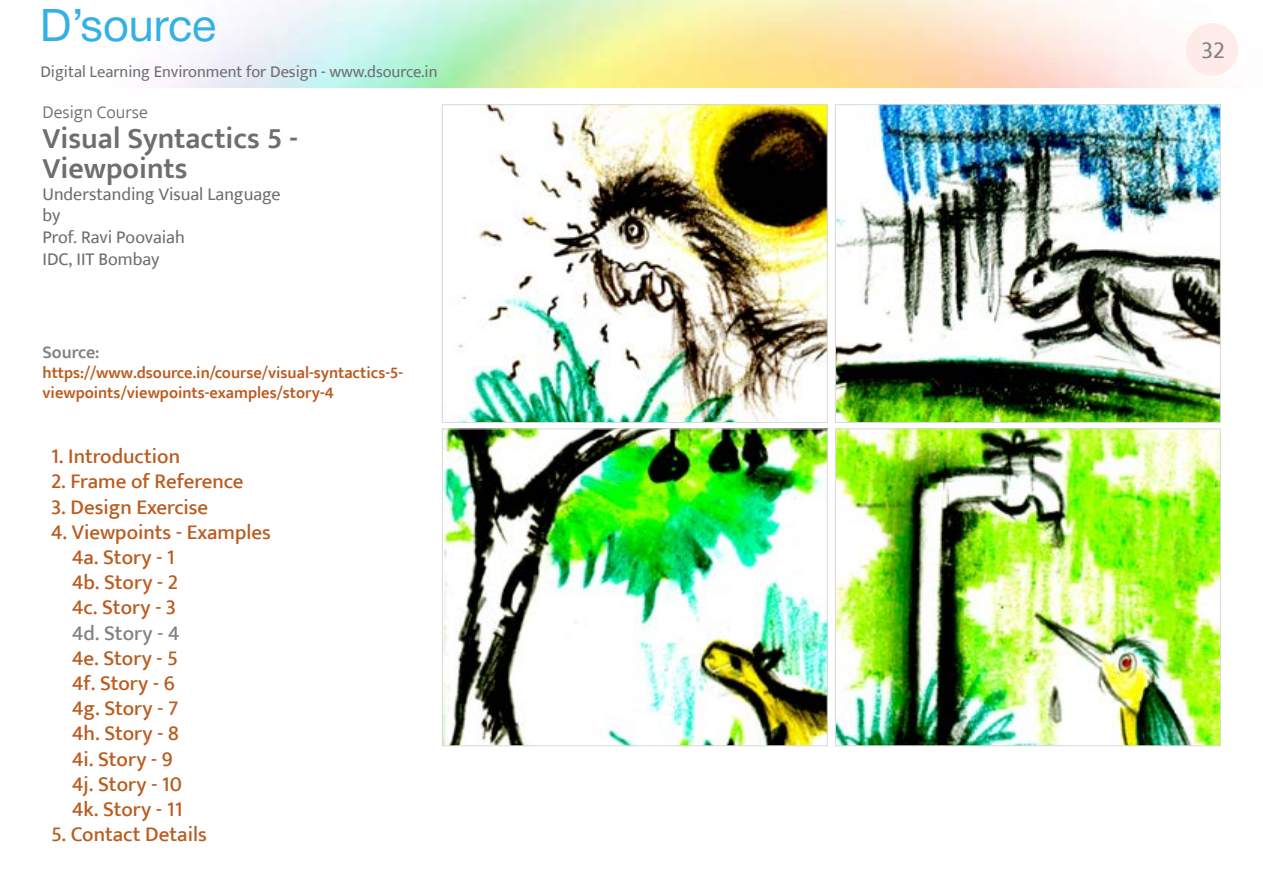
<style>
.page{position:relative;width:1263px;height:893px;background:#fff}
.page>*{position:absolute;margin:0;border:0;box-sizing:border-box;transform-origin:0 0}
.t1{font:45px "Helvetica Neue";color:#33b0e5}
.t2{font:600 30px/30px "Ek Mukta";color:#6d6e71}
.t3{font:24px "Ek Mukta";color:#808285}
.t4{font:500 21px/25.2px "Ek Mukta";color:#ba5c20}
.t5{font:500 21px "Ek Mukta";color:#808285}
.t6{font:18px/21.6px "Ek Mukta";color:#6d6e71}
.t7{font:300 18px "Ek Mukta";color:#6d6e71}
.t8{font:600 18px "Ek Mukta";color:#808285}
.t9{font:600 16.5px/19.8px "Ek Mukta";color:#bb5c20}
.t10{font:16.5px "Ek Mukta";color:#6d6e71}
</style>
<div class="page">
<div style="left:1186px;top:23px;width:52px;height:52px;background:#feebea;border-radius:50%"></div>
<img style="left:837px;top:107px;width:381px;height:314px">
<div style="left:835px;top:105px;width:385px;height:318px;border:1px solid #d9d9d9"></div>
<img style="left:457px;top:107px;width:368px;height:314px">
<div style="left:442px;top:105px;width:385px;height:318px;border:1px solid #d9d9d9"></div>
<img style="left:837px;top:431px;width:381px;height:313px">
<div style="left:835px;top:429px;width:385px;height:317px;border:1px solid #d9d9d9"></div>
<img style="left:444px;top:431px;width:381px;height:313px">
<div style="left:442px;top:429px;width:385px;height:317px;border:1px solid #d9d9d9"></div>
<h1 class="t1" style="left:40px;top:-7px;width:178px">D’source</h1>
<p class="t10" style="left:40px;top:62px;width:399px">Digital Learning Environment for Design - www.dsource.in</p>
<p class="t7" style="left:43px;top:101px;width:107px">Design Course</p>
<h2 class="t2" style="left:43px;top:123px;width:257px">Visual Syntactics 5 -<br>Viewpoints</h2>
<p class="t6" style="left:43px;top:183px;width:240px">Understanding Visual Language by<br>Prof. Ravi Poovaiah<br>IDC, IIT Bombay</p>
<p class="t8" style="left:43px;top:342px;width:59px">Source:</p>
<p class="t9" style="left:43px;top:363px;width:362px">https://www.dsource.in/course/visual-syntactics-5- viewpoints/viewpoints-examples/story-4</p>
<p class="t4" style="left:51px;top:443px;width:131px">1. Introduction</p>
<p class="t4" style="left:51px;top:469px;width:194px">2. Frame of Reference</p>
<p class="t4" style="left:51px;top:494px;width:159px">3. Design Exercise</p>
<p class="t4" style="left:72px;top:519px;width:200px;text-indent:-21px">4. Viewpoints - Examples<br>4a. Story - 1<br>4b. Story - 2<br>4c. Story - 3</p>
<p class="t5" style="left:72px;top:620px;width:109px">4d. Story - 4</p>
<p class="t4" style="left:72px;top:645px;width:112px">4e. Story - 5<br>4f. Story - 6<br>4g. Story - 7<br>4h. Story - 8<br>4i. Story - 9<br>4j. Story - 10<br>4k. Story - 11</p>
<p class="t4" style="left:51px;top:821px;width:157px">5. Contact Details</p>
<p class="t3" style="left:1201px;top:35px;width:25px">32</p>
</div>
